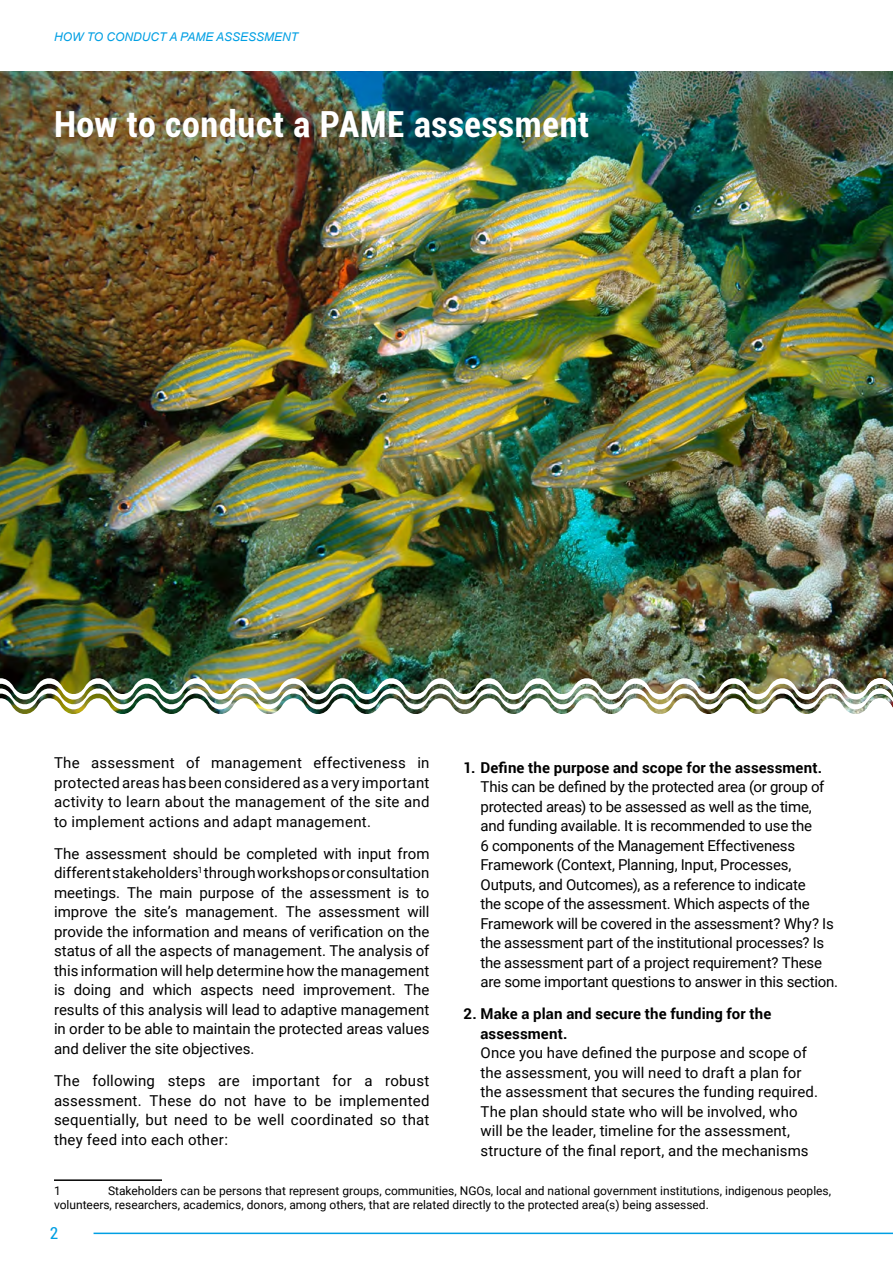
<style>
.page{position:relative;width:893px;height:1263px;background:#fff}
.page>*{position:absolute;margin:0;border:0;box-sizing:border-box;transform-origin:0 0}
.t1{font:700 condensed 36px "Roboto";letter-spacing:.02em;color:#fff}
.t2{font:condensed 16.5px "Roboto";color:#009fe3}
.t3{font:15px/19.5px "Roboto";letter-spacing:-.005em;color:#000;text-align:justify}
.t4{font:700 15px/19.5px "Roboto";letter-spacing:.005em;color:#000}
.t5{font:12px/14.4px "Roboto";color:#000}
.t6{font:italic 12px "Arial";color:#009fe3}
</style>
<div class="page">
<hr style="left:94px;top:1232px;width:799px;height:2px;background:#009fe3">
<img style="left:0;top:71px;width:893px;height:604px">
<hr style="left:54px;top:1179px;width:108px;height:2px;background:#000">
<img style="left:0;top:675px;width:893px;height:39px">
<p class="t6" style="left:54px;top:30px;width:246px">HOW TO CONDUCT A PAME ASSESSMENT</p>
<h1 class="t1" style="left:54px;top:99px;width:537px">How to conduct a PAME assessment</h1>
<p class="t3" style="left:54px;top:752px;width:377px">The assessment of management effectiveness in protected areas has been considered as a very important activity to learn about the management of the site and to implement actions and adapt management.</p>
<p class="t3" style="left:54px;top:843px;width:377px">The assessment should be completed with input from different stakeholders<sup>1</sup> through workshops or consultation meetings. The main purpose of the assessment is to improve the site’s management. The assessment will provide the information and means of verification on the status of all the aspects of management. The analysis of this information will help determine how the management is doing and which aspects need improvement. The results of this analysis will lead to adaptive management in order to be able to maintain the protected areas values and deliver the site objectives.</p>
<p class="t3" style="left:54px;top:1070px;width:377px">The following steps are important for a robust assessment. These do not have to be implemented sequentially, but need to be well coordinated so that they feed into each other:</p>
<p class="t5" style="left:54px;top:1183px;width:8px">1</p>
<p class="t4" style="left:463px;top:757px;width:360px">1. Define the purpose and scope for the assessment.</p>
<p class="t3" style="left:480px;top:776px;width:359px;text-align:left">This can be defined by the protected area (or group of protected areas) to be assessed as well as the time, and funding available. It is recommended to use the<br>6 components of the Management Effectiveness Framework (Context, Planning, Input, Processes, Outputs, and Outcomes), as a reference to indicate<br>the scope of the assessment. Which aspects of the Framework will be covered in the assessment? Why? Is the assessment part of the institutional processes? Is the assessment part of a project requirement? These are some important questions to answer in this section.</p>
<p class="t4" style="left:480px;top:1004px;width:292px;text-indent:-17px">2. Make a plan and secure the funding for the assessment.</p>
<p class="t3" style="left:480px;top:1043px;width:339px;text-align:left">Once you have defined the purpose and scope of the assessment, you will need to draft a plan for the assessment that secures the funding required.<br>The plan should state who will be involved, who will be the leader, timeline for the assessment, structure of the final report, and the mechanisms</p>
<p class="t5" style="left:54px;top:1183px;width:779px;text-indent:54px">Stakeholders can be persons that represent groups, communities, NGOs, local and national government institutions, indigenous peoples, volunteers, researchers, academics, donors, among others, that are related directly to the protected area(s) being assessed.</p>
<p class="t2" style="left:50px;top:1222px;width:10px">2</p>
</div>
